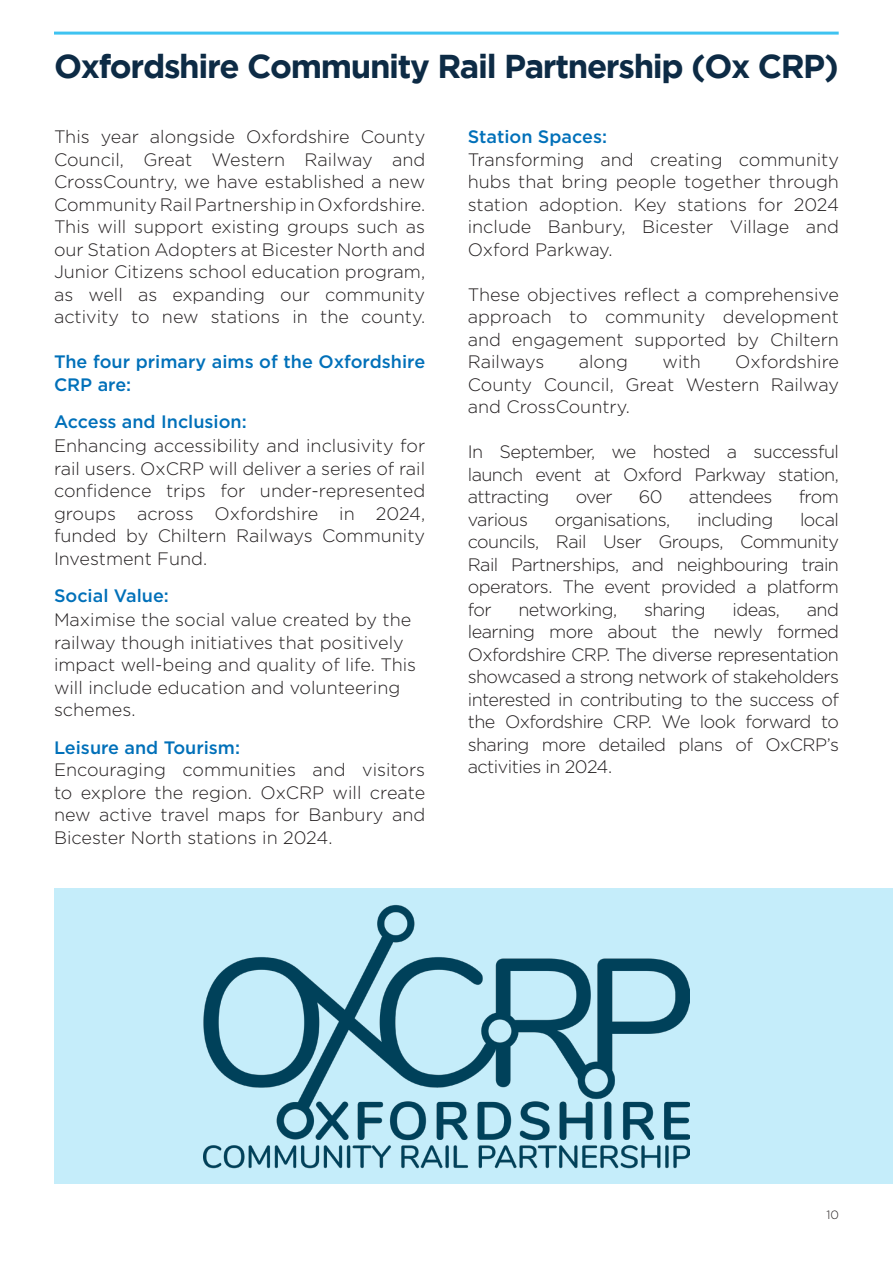
<style>
.page{position:relative;width:893px;height:1263px;background:#fff}
.page>*{position:absolute;margin:0;border:0;box-sizing:border-box;transform-origin:0 0}
.t1{font:700 33px "Gotham";letter-spacing:-.04em;color:#0d2b45}
.t2{font:300 18px/22.5px "Gotham";color:#231f20;text-align:justify}
.t3{font:500 18px/22.5px "Gotham";color:#0070b9}
.t4{font:300 18px "Gotham";letter-spacing:-.03em;color:#231f20}
.t5{font:300 12px "Gotham";color:#231f20}
</style>
<div class="page">
<div style="left:54px;top:888px;width:839px;height:296px;background:#c5edfa"></div>
<hr style="left:54px;top:32px;width:785px;height:3px;background:#3ec3f1">
<img style="left:203px;top:904px;width:486px;height:265px">
<h1 class="t1" style="left:54px;top:47px;width:786px">Oxfordshire Community Rail Partnership (Ox CRP)</h1>
<p class="t2" style="left:54px;top:125px;width:373px">This year alongside Oxfordshire County Council, Great Western Railway and CrossCountry, we have established a new Community Rail Partnership in Oxfordshire.<br>This will support existing groups such as our Station Adopters at Bicester North and Junior Citizens school education program, as well as expanding our community activity to new stations in the county.</p>
<p class="t3" style="left:54px;top:350px;width:373px">The four primary aims of the Oxfordshire<br>CRP are:</p>
<p class="t3" style="left:54px;top:410px;width:194px">Access and Inclusion:</p>
<p class="t2" style="left:54px;top:434px;width:373px">Enhancing accessibility and inclusivity for rail users. OxCRP will deliver a series of rail confidence trips for under-represented groups across Oxfordshire in 2024, funded by Chiltern Railways Community Investment Fund.</p>
<p class="t3" style="left:54px;top:584px;width:116px">Social Value:</p>
<p class="t2" style="left:54px;top:608px;width:364px;text-align:left">Maximise the social value created by the railway though initiatives that positively impact well-being and quality of life. This will include education and volunteering schemes.</p>
<p class="t3" style="left:54px;top:736px;width:188px">Leisure and Tourism:</p>
<p class="t2" style="left:54px;top:758px;width:373px">Encouraging communities and visitors to explore the region. OxCRP will create new active travel maps for Banbury and Bicester North stations in 2024.</p>
<p class="t3" style="left:468px;top:125px;width:141px">Station Spaces:</p>
<p class="t2" style="left:468px;top:147px;width:373px">Transforming and creating community hubs that bring people together through station adoption. Key stations for 2024 include Banbury, Bicester Village and Oxford Parkway.</p>
<p class="t2" style="left:468px;top:282px;width:373px">These objectives reflect a comprehensive approach to community development and engagement supported by Chiltern Railways</p>
<p class="t2" style="left:468px;top:350px;width:373px;text-indent:268px">Oxfordshire County Council, Great Western Railway and CrossCountry.</p>
<p class="t2" style="left:468px;top:440px;width:373px">In September, we hosted a successful launch event at Oxford Parkway station, attracting</p>
<p class="t2" style="left:579px;top:350px;width:51px">along</p>
<p class="t2" style="left:663px;top:350px;width:40px">with</p>
<p class="t2" style="left:576px;top:485px;width:39px">over</p>
<p class="t2" style="left:639px;top:485px;width:25px">60</p>
<p class="t4" style="left:689px;top:485px;width:85px">attendees</p>
<p class="t2" style="left:799px;top:485px;width:42px">from</p>
<p class="t4" style="left:468px;top:508px;width:62px">various</p>
<p class="t4" style="left:555px;top:508px;width:117px">organisations,</p>
<p class="t4" style="left:697px;top:508px;width:78px">including</p>
<p class="t2" style="left:468px;top:507px;width:373px;text-indent:332px">local councils, Rail User Groups, Community Rail Partnerships, and neighbouring train operators. The event provided a platform for</p>
<p class="t2" style="left:468px;top:597px;width:373px;text-indent:339px">and learning more about the newly formed Oxfordshire CRP. The diverse representation showcased a strong network of stakeholders interested in contributing to the success of the Oxfordshire CRP. We look forward to sharing more detailed plans of OxCRP’s activities in 2024.</p>
<p class="t4" style="left:518px;top:598px;width:100px">networking,</p>
<p class="t4" style="left:644px;top:598px;width:63px">sharing</p>
<p class="t2" style="left:732px;top:597px;width:49px">ideas,</p>
<p class="t5" style="left:826px;top:1207px;width:14px">10</p>
</div>
